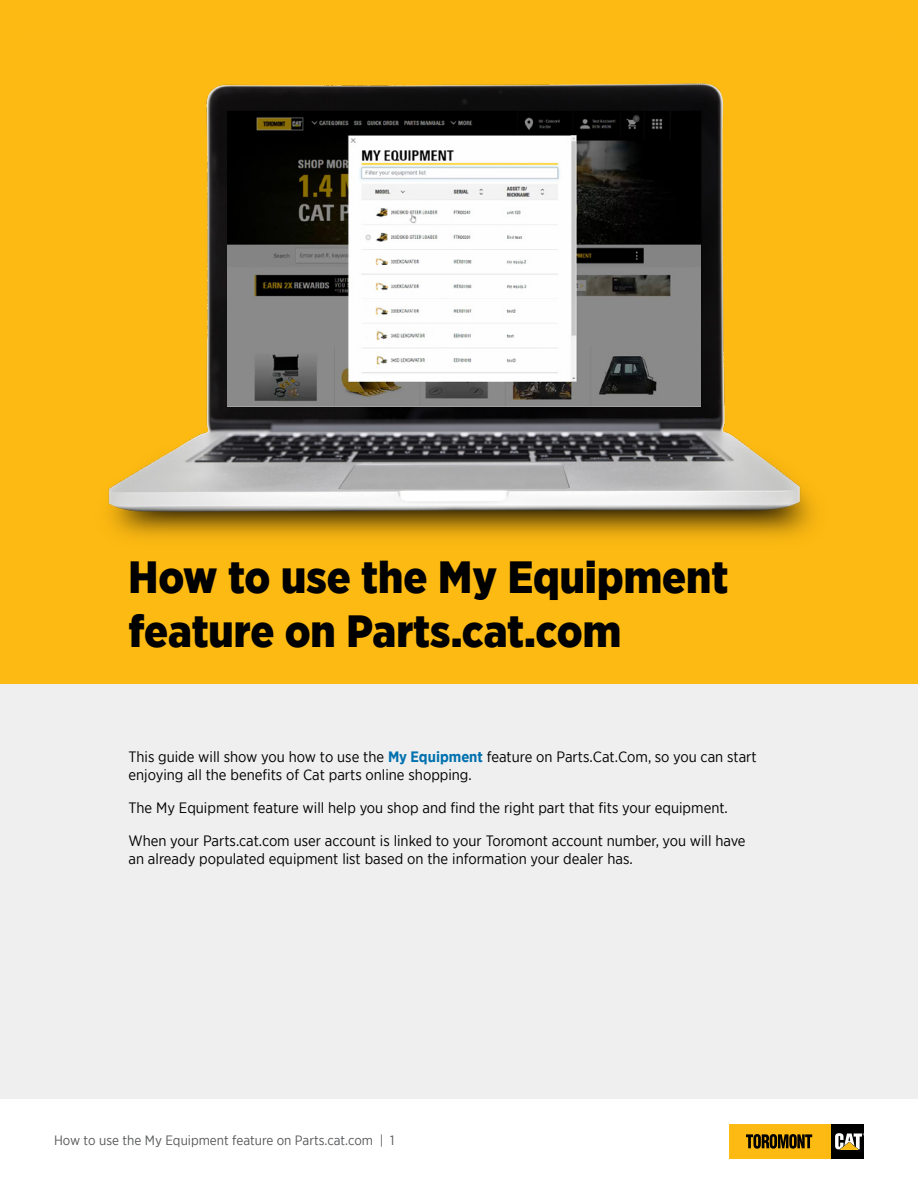
<style>
.page{position:relative;width:918px;height:1188px;background:#fff}
.page>*{position:absolute;margin:0;border:0;box-sizing:border-box;transform-origin:0 0}
.t1{font:900 45px/54px "Gotham Narrow";color:#000}
.paragraphc{font:15px/18px "Gotham Narrow";color:#000}
.t2{font:13.5px "Gotham Narrow";color:#58595b}
.s1{font-weight:700;color:#0071ae}
</style>
<div class="page">
<div style="left:729px;top:1124px;width:102px;height:35px;background:#fdba12"></div>
<div style="left:831px;top:1124px;width:33px;height:35px;background:#000"></div>
<svg style="left:835px;top:1133px;width:29px;height:17px"></svg>
<svg style="left:746px;top:1134px;width:66px;height:15px"></svg>
<div style="left:0;top:0;width:918px;height:1098px;background:#efeff0"></div>
<div style="left:0;top:0;width:918px;height:684px;background:#fdba12"></div>
<img style="left:108px;top:83px;width:706px;height:455px">
<img style="left:228px;top:111px;width:473px;height:295px">
<p class="t1" style="left:129px;top:549px;width:601px">How to use the My Equipment feature on Parts.cat.com</p>
<p class="paragraphc" style="left:129px;top:747px;width:630px">This guide will show you how to use the <span class="s1">My Equipment</span> feature on Parts.Cat.Com, so you can start enjoying all the benefits of Cat parts online shopping.</p>
<p class="paragraphc" style="left:129px;top:798px;width:601px">The My Equipment feature will help you shop and find the right part that fits your equipment.</p>
<p class="paragraphc" style="left:129px;top:831px;width:619px">When your Parts.cat.com user account is linked to your Toromont account number, you will have an already populated equipment list based on the information your dealer has.</p>
<p class="t2" style="left:54px;top:1132px;width:342px">How to use the My Equipment feature on Parts.cat.com | 1</p>
</div>
